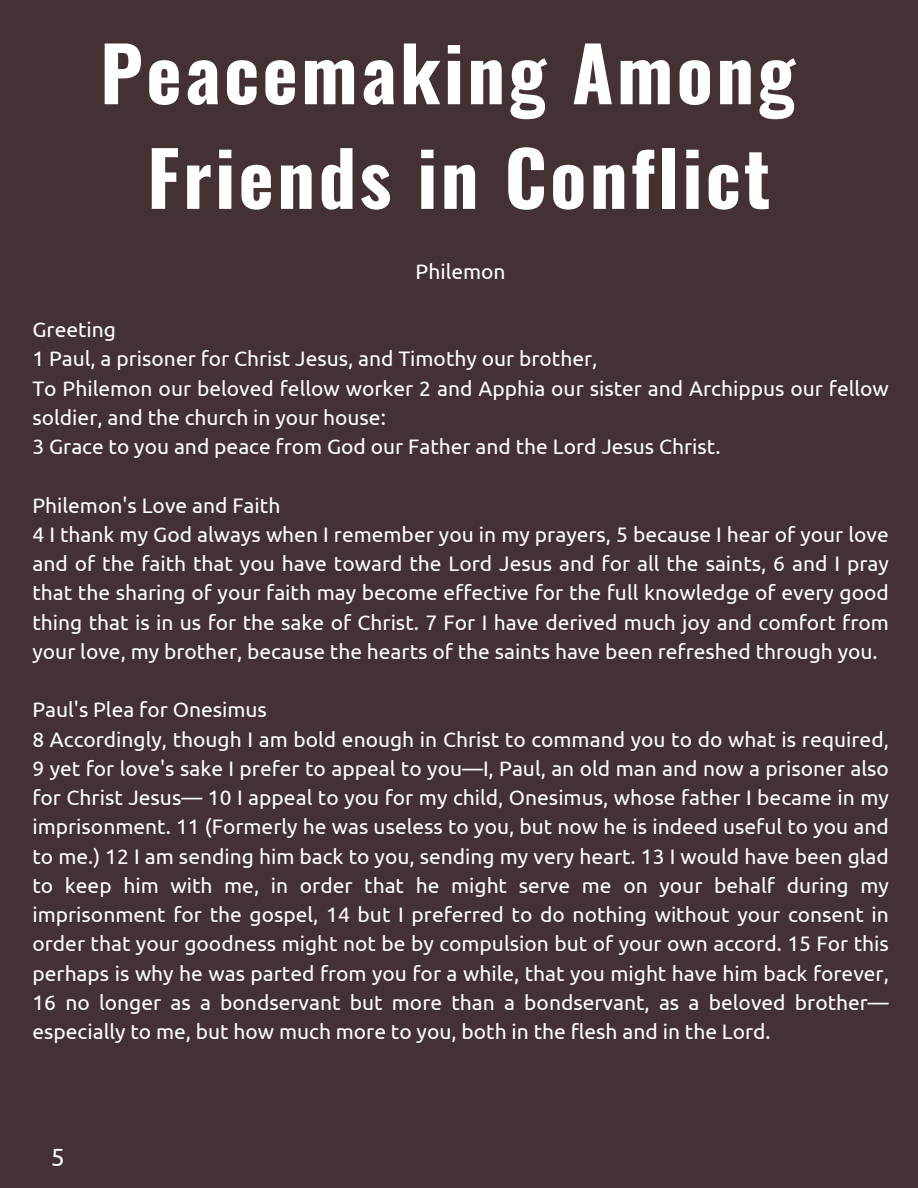
<style>
.page{position:relative;width:918px;height:1188px;background:#433134}
.page>*{position:absolute;margin:0;border:0;box-sizing:border-box;transform-origin:0 0}
.t1{font:700 75px "Oswald";letter-spacing:.045em;color:#fff}
.t2{font:24.9px "Ubuntu";color:#fff}
.t3{font:21px/29.2px "Ubuntu";color:#fff;text-align:justify}
</style>
<div class="page">
<p class="t1" style="left:100px;top:15px;width:697px">Peacemaking Among</p>
<p class="t1" style="left:147px;top:119px;width:625px">Friends in Conflict</p>
<p class="t3" style="left:416px;top:256px;width:92px">Philemon</p>
<p class="t3" style="left:32px;top:315px;width:85px">Greeting</p>
<p class="t3" style="left:32px;top:344px;width:566px">1 Paul, a prisoner for Christ Jesus, and Timothy our brother,</p>
<p class="t3" style="left:32px;top:373px;width:858px">To Philemon our beloved fellow worker 2 and Apphia our sister and Archippus our fellow soldier, and the church in your house:</p>
<p class="t3" style="left:32px;top:432px;width:690px">3 Grace to you and peace from God our Father and the Lord Jesus Christ.</p>
<p class="t3" style="left:32px;top:490px;width:249px">Philemon's Love and Faith</p>
<p class="t3" style="left:32px;top:519px;width:858px">4 I thank my God always when I remember you in my prayers, 5 because I hear of your love and of the faith that you have toward the Lord Jesus and for all the saints, 6 and I pray that the sharing of your faith may become effective for the full knowledge of every good thing that is in us for the sake of Christ. 7 For I have derived much joy and comfort from your love, my brother, because the hearts of the saints have been refreshed through you.</p>
<p class="t3" style="left:32px;top:695px;width:236px">Paul's Plea for Onesimus</p>
<p class="t3" style="left:32px;top:724px;width:858px">8 Accordingly, though I am bold enough in Christ to command you to do what is required, 9 yet for love's sake I prefer to appeal to you—I, Paul, an old man and now a prisoner also for Christ Jesus— 10 I appeal to you for my child, Onesimus, whose father I became in my imprisonment. 11 (Formerly he was useless to you, but now he is indeed useful to you and to me.) 12 I am sending him back to you, sending my very heart. 13 I would have been glad to keep him with me, in order that he might serve me on your behalf during my imprisonment for the gospel, 14 but I preferred to do nothing without your consent in order that your goodness might not be by compulsion but of your own accord. 15 For this perhaps is why he was parted from you for a while, that you might have him back forever, 16 no longer as a bondservant but more than a bondservant, as a beloved brother— especially to me, but how much more to you, both in the flesh and in the Lord.</p>
<p class="t2" style="left:51px;top:1143px;width:16px">5</p>
</div>
